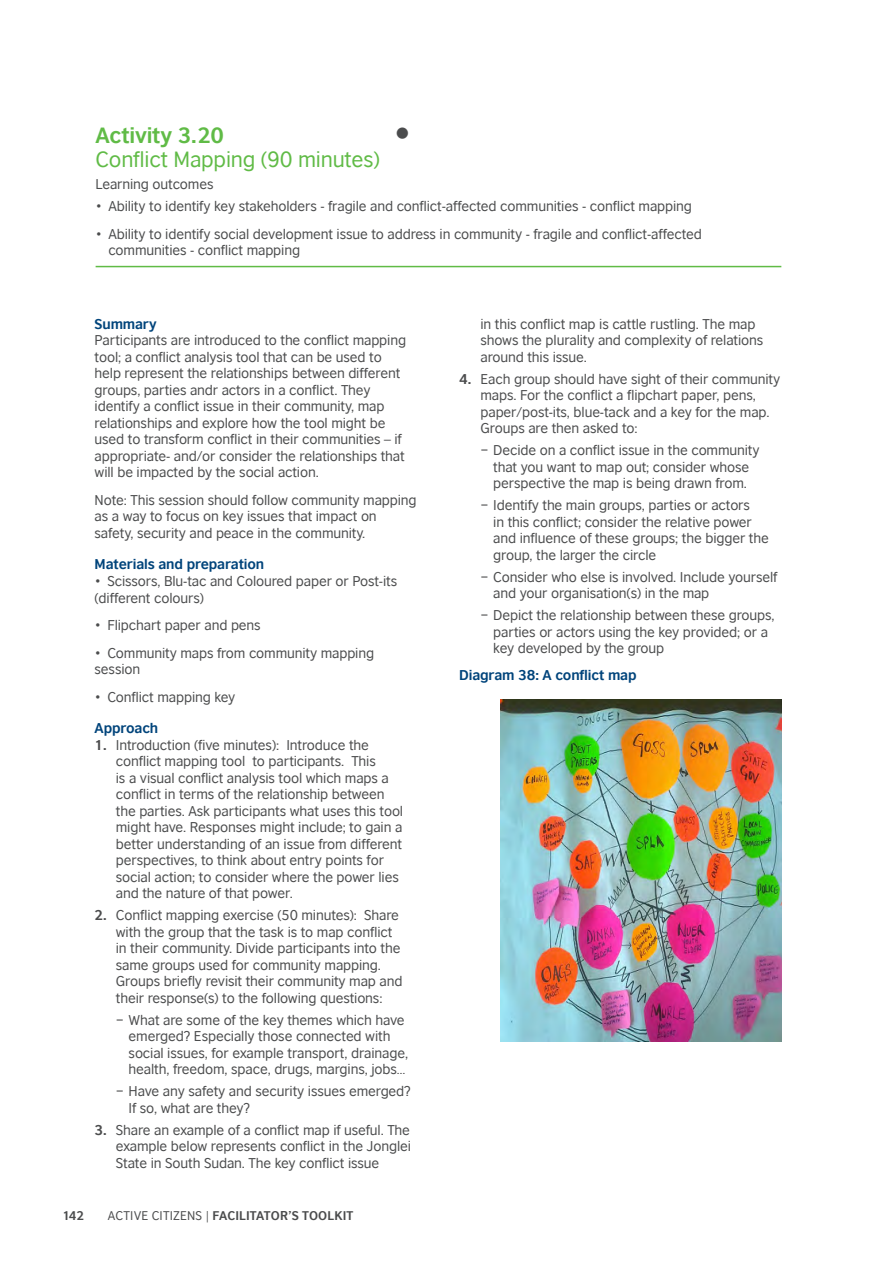
<style>
.page{position:relative;width:893px;height:1263px;background:#fff}
.page>*{position:absolute;margin:0;border:0;box-sizing:border-box;transform-origin:0 0}
.t1{font:45px "British Council Sans";color:#4b4c4d}
.A_Head{font:21px/24px "British Council Sans";letter-spacing:-.01em;color:#60bb46}
.Body_copy{font:13.5px/16.5px "British Council Sans";letter-spacing:-.01em;color:#4b4c4d}
.Body_head{font:700 13.5px "British Council Sans";letter-spacing:-.01em;color:#00447b}
.Body_copy_less_space{font:13.5px "British Council Sans";letter-spacing:-.01em;color:#4b4c4d}
.t2{font:700 12px "British Council Sans";letter-spacing:.01em;color:#4b4c4d}
.s1{font-weight:700}
.s2{font-weight:400}
</style>
<div class="page">
<hr style="left:96px;top:266px;width:685px;height:1px;background:#60bb46">
<img style="left:500px;top:700px;width:281px;height:341px">
<p class="A_Head" style="left:96px;top:123px;width:286px"><span class="s1">Activity 3.20<br></span>Conflict Mapping (90 minutes)</p>
<p class="t1" style="left:391px;top:105px;width:24px">•</p>
<p class="Body_copy_less_space" style="left:96px;top:176px;width:119px">Learning outcomes</p>
<p class="Body_copy" style="left:96px;top:198px;width:598px">• Ability to identify key stakeholders - fragile and conflict-affected communities - conflict mapping</p>
<p class="Body_copy" style="left:108px;top:225px;width:595px;text-indent:-13px">• Ability to identify social development issue to address in community - fragile and conflict-affected communities - conflict mapping</p>
<p class="Body_head" style="left:95px;top:315px;width:63px">Summary</p>
<p class="Body_copy" style="left:95px;top:332px;width:313px">Participants are introduced to the conflict mapping tool; a conflict analysis tool that can be used to help represent the relationships between different groups, parties andr actors in a conflict. They identify a conflict issue in their community, map relationships and explore how the tool might be used to transform conflict in their communities – if appropriate- and/or consider the relationships that will be impacted by the social action.</p>
<p class="Body_copy" style="left:95px;top:491px;width:324px">Note: This session should follow community mapping as a way to focus on key issues that impact on safety, security and peace in the community.</p>
<p class="Body_head" style="left:95px;top:556px;width:171px">Materials and preparation</p>
<p class="Body_copy" style="left:95px;top:572px;width:304px">• Scissors, Blu-tac and Coloured paper or Post-its (different colours)</p>
<p class="Body_copy" style="left:95px;top:616px;width:168px">• Flipchart paper and pens</p>
<p class="Body_copy" style="left:95px;top:644px;width:281px">• Community maps from community mapping session</p>
<p class="Body_copy" style="left:95px;top:688px;width:142px">• Conflict mapping key</p>
<p class="Body_head" style="left:95px;top:719px;width:65px">Approach</p>
<p class="Body_copy" style="left:116px;top:736px;width:289px;text-indent:-21px"><span class="s1">1.</span> Introduction (five minutes): Introduce the conflict mapping tool to participants. This<br>is a visual conflict analysis tool which maps a conflict in terms of the relationship between the parties. Ask participants what uses this tool might have. Responses might include; to gain a better understanding of an issue from different perspectives, to think about entry points for social action; to consider where the power lies and the nature of that power.</p>
<p class="Body_copy" style="left:116px;top:907px;width:288px;text-indent:-21px"><span class="s1">2.</span> Conflict mapping exercise (50 minutes): Share with the group that the task is to map conflict in their community. Divide participants into the same groups used for community mapping.<br>Groups briefly revisit their community map and their response(s) to the following questions:</p>
<p class="Body_copy" style="left:129px;top:1011px;width:281px;text-indent:-13px">− What are some of the key themes which have emerged? Especially those connected with social issues, for example transport, drainage, health, freedom, space, drugs, margins, jobs…</p>
<p class="Body_copy" style="left:129px;top:1083px;width:284px;text-indent:-13px">− Have any safety and security issues emerged?<br>If so, what are they?</p>
<p class="Body_copy" style="left:116px;top:1121px;width:297px;text-align:justify;text-indent:-21px"><span class="s1">3.</span> Share an example of a conflict map if useful. The example below represents conflict in the Jonglei State in South Sudan. The key conflict issue</p>
<p class="t2" style="left:62px;top:1208px;width:23px">142</p>
<p class="t2" style="left:108px;top:1208px;width:247px"><span class="s2">ACTIVE CITIZENS |</span> FACILITATOR’S TOOLKIT</p>
<p class="Body_copy" style="left:480px;top:315px;width:284px">in this conflict map is cattle rustling. The map shows the plurality and complexity of relations around this issue.</p>
<p class="Body_copy" style="left:480px;top:370px;width:301px;text-indent:-21px"><span class="s1">4.</span> Each group should have sight of their community maps. For the conflict a flipchart paper, pens, paper/post-its, blue-tack and a key for the map.<br>Groups are then asked to:</p>
<p class="Body_copy" style="left:480px;top:442px;width:281px;text-align:center">− Decide on a conflict issue in the community that you want to map out; consider whose perspective the map is being drawn from.</p>
<p class="Body_copy" style="left:493px;top:497px;width:277px;text-indent:-13px">− Identify the main groups, parties or actors<br>in this conflict; consider the relative power and influence of these groups; the bigger the group, the larger the circle</p>
<p class="Body_copy" style="left:493px;top:568px;width:286px;text-indent:-13px">− Consider who else is involved. Include yourself and your organisation(s) in the map</p>
<p class="Body_copy" style="left:493px;top:607px;width:283px;text-indent:-13px">− Depict the relationship between these groups, parties or actors using the key provided; or a key developed by the group</p>
<p class="Body_head" style="left:459px;top:666px;width:179px">Diagram 38: A conflict map</p>
</div>
